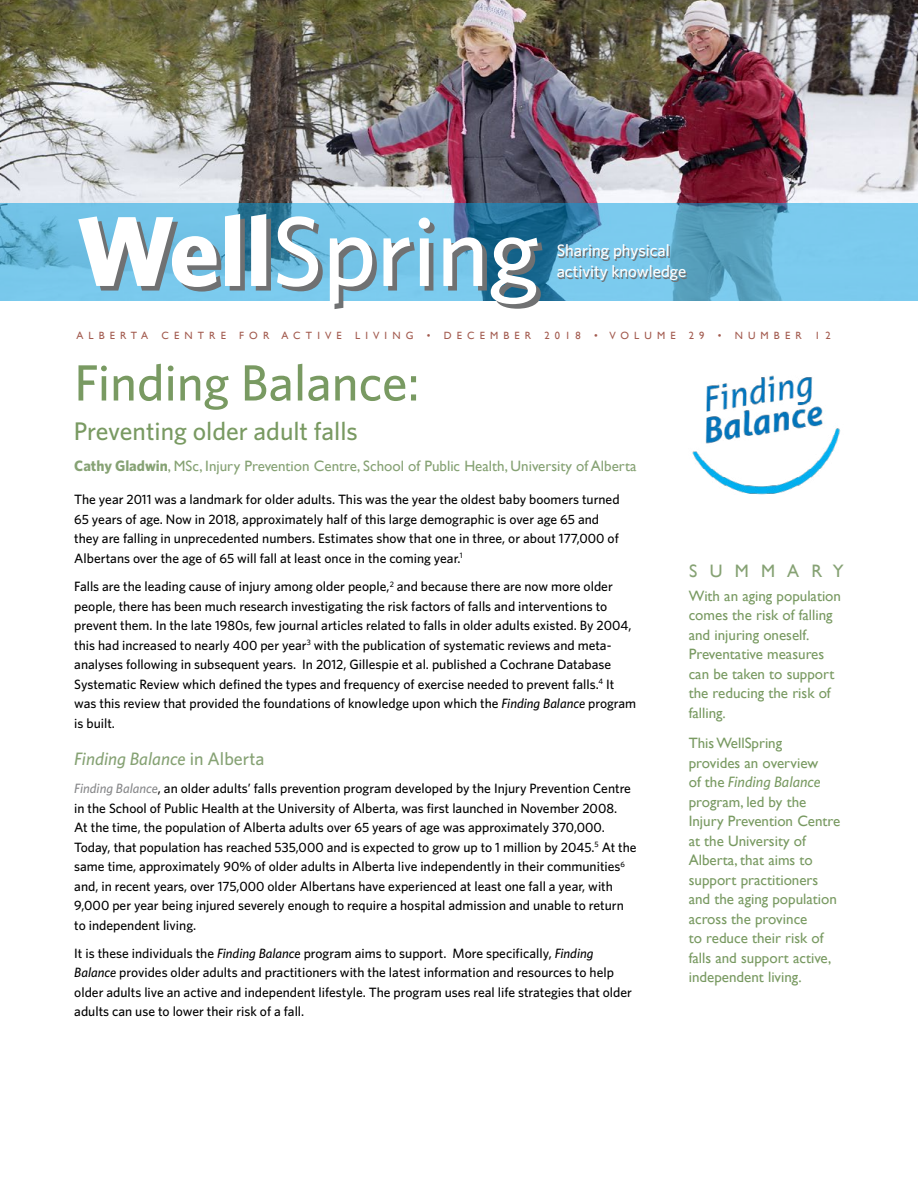
<style>
.page{position:relative;width:918px;height:1188px;background:#fff}
.page>*{position:absolute;margin:0;border:0;box-sizing:border-box;transform-origin:0 0}
.t1{font:500 99.75px "Whitney";color:#fff}
.t2{font:500 51px "Whitney";color:#799a62}
.t3{font:500 25.5px "Whitney";color:#799a62}
.t4{font:italic 500 18px "Whitney";color:#86a274}
.t5{font:18px "Gill Sans";letter-spacing:.68em;color:#86a274}
.t6{font:500 16.65px "Whitney";color:#fff}
.t7{font:15px/19.5px "Gill Sans";color:#799a62}
.t8{font:15px "Gill Sans";color:#86a274}
.t9{font:italic 500 15px "Whitney";color:#799a62}
.t10{font:500 13.5px/19.5px "Whitney";color:#000}
.t11{font:10.5px "Gill Sans";letter-spacing:.49em;color:#a25a4e}
.s1{font-weight:700}
.s2{font-family:"Whitney";font-weight:700}
.s3{font-style:italic}
.s4{font-style:normal}
.s5{font-style:italic;color:#87888a}
.s6{font-family:"Gill Sans";font-weight:400;font-style:normal}
</style>
<div class="page">
<img style="left:692px;top:375px;width:149px;height:120px">
<img style="left:0;top:0;width:918px;height:203px">
<svg style="left:0;top:203px;width:918px;height:97px;background:#65b3d6"></svg>
<h1 class="t1" style="left:76px;top:191px;width:464px"><span class="s1">Well</span>Spring</h1>
<p class="t6" style="left:557px;top:240px;width:115px">Sharing physical</p>
<p class="t6" style="left:557px;top:261px;width:131px">activity knowledge</p>
<p class="t11" style="left:76px;top:330px;width:73px">ALBERTA</p>
<p class="t11" style="left:161px;top:330px;width:66px">CENTRE</p>
<p class="t11" style="left:239px;top:330px;width:104px">FOR ACTIVE</p>
<p class="t11" style="left:355px;top:330px;width:60px">LIVING</p>
<p class="t11" style="left:427px;top:330px;width:106px">• DECEMBER</p>
<p class="t11" style="left:544px;top:330px;width:38px">2018</p>
<p class="t11" style="left:594px;top:330px;width:83px">• VOLUME</p>
<p class="t11" style="left:689px;top:330px;width:17px">2 9</p>
<p class="t11" style="left:718px;top:330px;width:85px">• NUMBER</p>
<p class="t11" style="left:815px;top:330px;width:17px">1 2</p>
<h2 class="t2" style="left:74px;top:352px;width:347px">Finding Balance:</h2>
<h3 class="t3" style="left:74px;top:416px;width:286px">Preventing older adult falls</h3>
<p class="t8" style="left:74px;top:456px;width:564px"><span class="s2">Cathy Gladwin</span>, MSc, Injury Prevention Centre, School of Public Health, University of Alberta</p>
<p class="t10" style="left:74px;top:490px;width:547px">The year 2011 was a landmark for older adults. This was the year the oldest baby boomers turned 65 years of age. Now in 2018, approximately half of this large demographic is over age 65 and they are falling in unprecedented numbers. Estimates show that one in three, or about 177,000 of Albertans over the age of 65 will fall at least once in the coming year.<sup>1</sup></p>
<p class="t10" style="left:74px;top:576px;width:564px">Falls are the leading cause of injury among older people,<sup>2</sup> and because there are now more older people, there has been much research investigating the risk factors of falls and interventions to prevent them. In the late 1980s, few journal articles related to falls in older adults existed. By 2004, this had increased to nearly 400 per year<sup>3</sup> with the publication of systematic reviews and meta&shy;analyses following in subsequent years. In 2012, Gillespie et al. published a Cochrane Database Systematic Review which defined the types and frequency of exercise needed to prevent falls.<sup>4</sup> It was this review that provided the foundations of knowledge upon which the <span class="s3">Finding Balance</span> program is built.</p>
<h3 class="t4" style="left:74px;top:748px;width:192px">Finding Balance <span class="s4">in Alberta</span></h3>
<p class="t10" style="left:74px;top:778px;width:564px"><span class="s5">Finding Balance</span>, an older adults’ falls prevention program developed by the Injury Prevention Centre in the School of Public Health at the University of Alberta, was first launched in November 2008.<br>At the time, the population of Alberta adults over 65 years of age was approximately 370,000.<br>Today, that population has reached 535,000 and is expected to grow up to 1 million by 2045.<sup>5</sup> At the same time, approximately 90% of older adults in Alberta live independently in their communities<sup>6 </sup>and, in recent years, over 175,000 older Albertans have experienced at least one fall a year, with 9,000 per year being injured severely enough to require a hospital admission and unable to return to independent living.</p>
<p class="t10" style="left:74px;top:943px;width:559px">It is these individuals the <span class="s3">Finding Balance</span> program aims to support. More specifically, <span class="s3">Finding Balance</span> provides older adults and practitioners with the latest information and resources to help older adults live an active and independent lifestyle. The program uses real life strategies that older adults can use to lower their risk of a fall.</p>
<h3 class="t5" style="left:689px;top:561px;width:156px">SUMMARY</h3>
<p class="t7" style="left:689px;top:586px;width:154px">With an aging population comes the risk of falling and injuring oneself.<br>Preventative measures can be taken to support the reducing the risk of falling.</p>
<p class="t7" style="left:689px;top:733px;width:131px">This WellSpring provides an overview</p>
<p class="t9" style="left:689px;top:773px;width:133px"><span class="s6">of the</span> Finding Balance</p>
<p class="t7" style="left:689px;top:792px;width:153px">program, led by the<br>Injury Prevention Centre at the University of<br>Alberta, that aims to support practitioners and the aging population across the province<br>to reduce their risk of falls and support active, independent living.</p>
</div>
